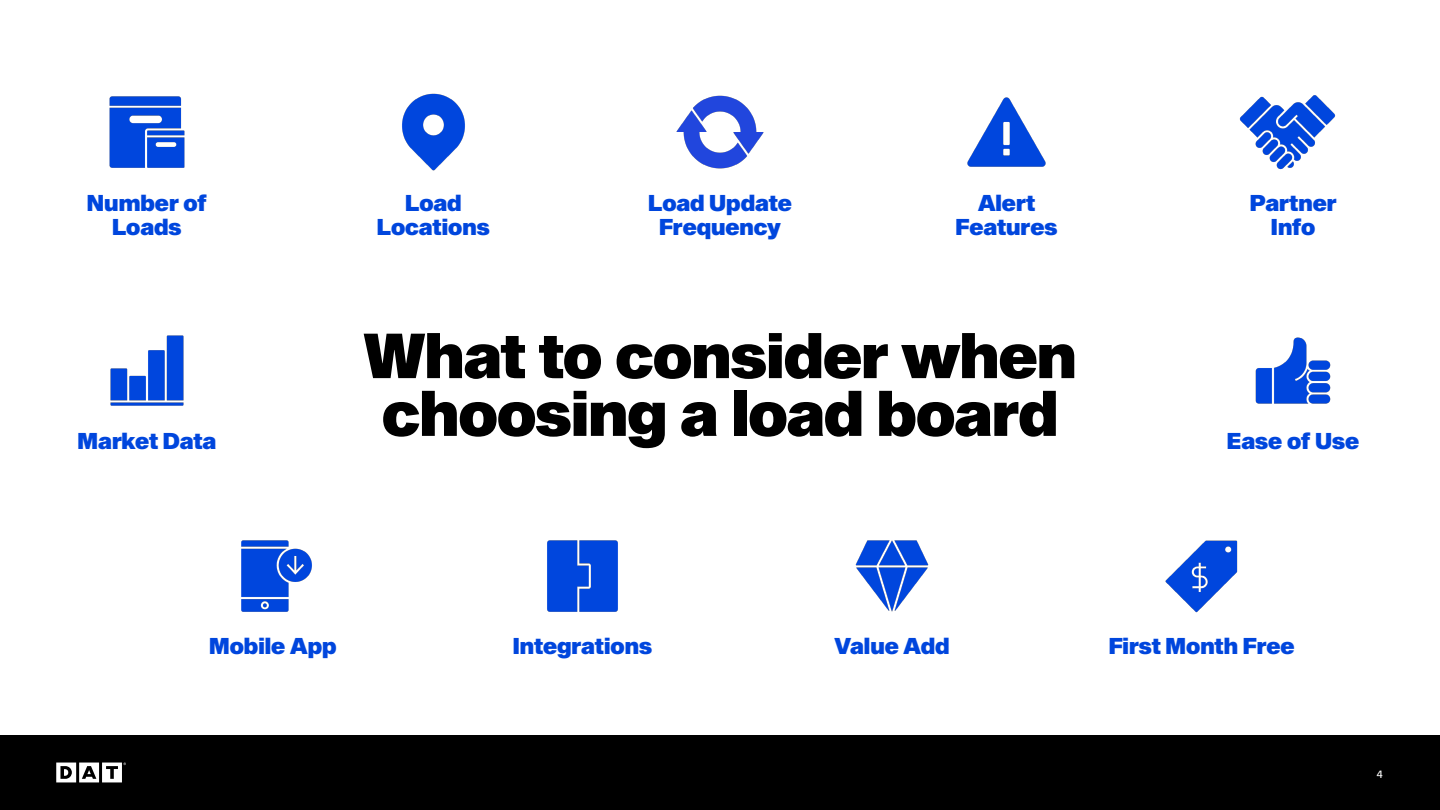
<style>
.page{position:relative;width:1440px;height:810px;background:#fff}
.page>*{position:absolute;margin:0;border:0;box-sizing:border-box;transform-origin:0 0}
.t1{font:62.25px "Sequel Sans Black Head";letter-spacing:-.01em;color:#000}
.t2{font:22.5px/24px "Sequel Sans Black Head";color:#0046dd;text-align:center}
.t3{font:10.5px "Sequel Sans Roman Body";color:#fff}
</style>
<div class="page">
<div style="left:0;top:735px;width:1440px;height:75px;background:#000"></div>
<svg style="left:56px;top:763px;width:70px;height:19px"></svg>
<img style="left:967px;top:97px;width:79px;height:70px">
<img style="left:241px;top:540px;width:71px;height:72px">
<img style="left:110px;top:335px;width:74px;height:71px">
<img style="left:1255px;top:337px;width:76px;height:67px">
<img style="left:1165px;top:540px;width:73px;height:73px">
<img style="left:547px;top:540px;width:71px;height:72px">
<img style="left:402px;top:93px;width:63px;height:78px">
<img style="left:109px;top:96px;width:76px;height:72px">
<img style="left:1239px;top:95px;width:97px;height:75px">
<img style="left:676px;top:95px;width:88px;height:74px">
<img style="left:855px;top:540px;width:74px;height:72px">
<p class="t2" style="left:87px;top:192px;width:121px">Number of<br>Loads</p>
<p class="t2" style="left:1250px;top:192px;width:88px">Partner<br>Info</p>
<p class="t2" style="left:956px;top:192px;width:103px">Alert<br>Features</p>
<p class="t2" style="left:377px;top:192px;width:115px">Load<br>Locations</p>
<p class="t2" style="left:648px;top:192px;width:145px">Load Update<br>Frequency</p>
<p class="t2" style="left:78px;top:430px;width:140px">Market Data</p>
<h1 class="t1" style="left:363px;top:312px;width:715px">What to consider when</h1>
<h1 class="t1" style="left:382px;top:369px;width:678px">choosing a load board</h1>
<p class="t2" style="left:1227px;top:430px;width:134px">Ease of Use</p>
<p class="t2" style="left:209px;top:635px;width:129px">Mobile App</p>
<p class="t2" style="left:513px;top:635px;width:141px">Integrations</p>
<p class="t2" style="left:1109px;top:635px;width:188px">First Month Free</p>
<p class="t2" style="left:835px;top:635px;width:117px">Value Add</p>
<p class="t3" style="left:1376px;top:766px;width:8px">4</p>
</div>
